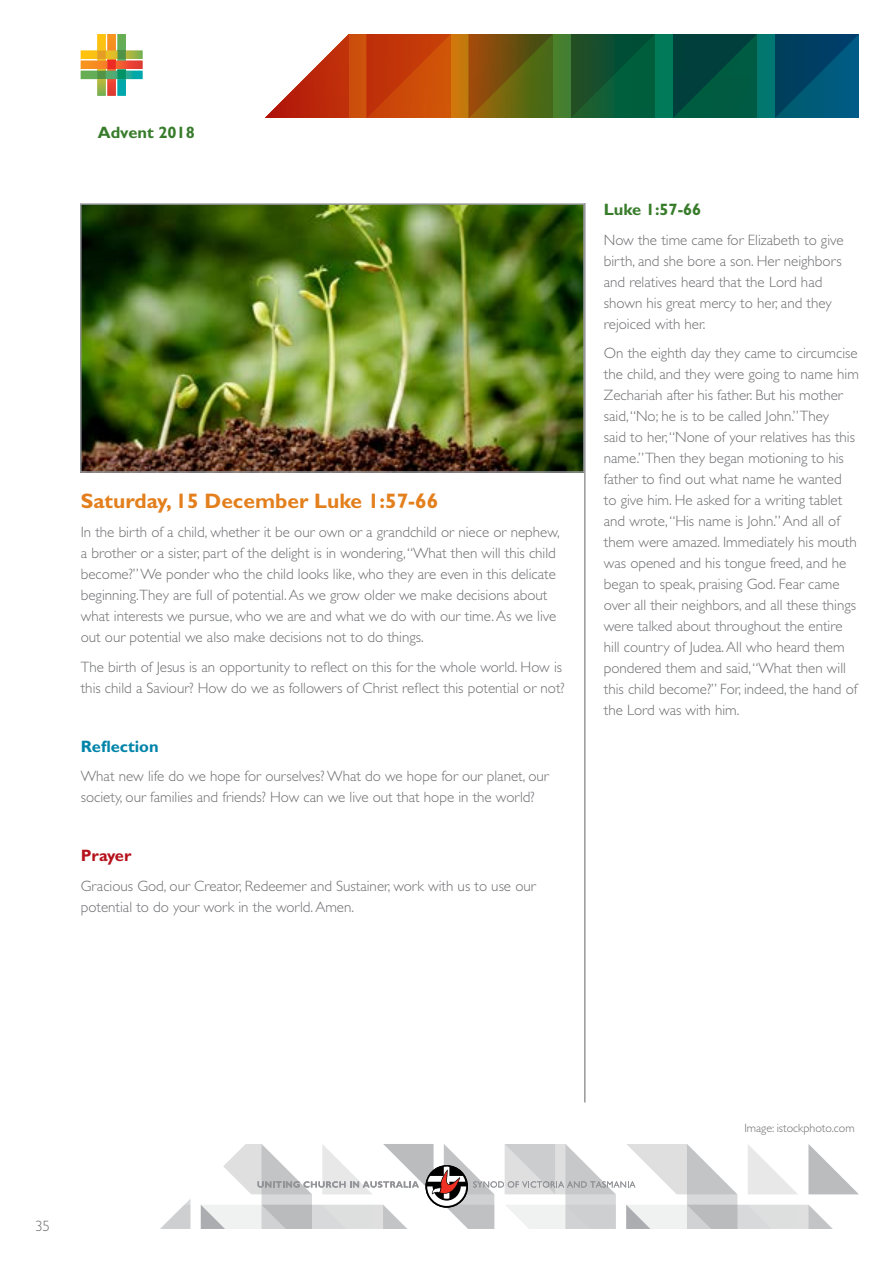
<style>
.page{position:relative;width:893px;height:1263px;background:#fff}
.page>*{position:absolute;margin:0;border:0;box-sizing:border-box;transform-origin:0 0}
.t1{font:700 21px "Gill Sans Std";color:#e37f1c}
.t2{font:700 16.5px "Gill Sans Std";color:#387c2b}
.t3{font:700 16.5px "Gill Sans Std";color:#0084a9}
.t4{font:700 16.5px "Gill Sans Std";color:#b5121b}
.t5{font:300 15px/21px "Gill Sans Std";color:#6d6e71}
.t6{font:300 12px "Gill Sans Std";color:#6d6e71}
</style>
<div class="page">
<hr style="left:585px;top:203px;width:1px;height:899px;background:#636466">
<svg style="left:265px;top:34px;width:510px;height:84px"></svg>
<svg style="left:469px;top:34px;width:84px;height:84px"></svg>
<svg style="left:571px;top:34px;width:84px;height:84px"></svg>
<svg style="left:673px;top:34px;width:84px;height:84px"></svg>
<svg style="left:775px;top:34px;width:84px;height:84px"></svg>
<svg style="left:367px;top:34px;width:84px;height:84px"></svg>
<svg style="left:81px;top:34px;width:61px;height:62px"></svg>
<svg style="left:160px;top:1199px;width:30px;height:30px"></svg>
<svg style="left:201px;top:1144px;width:658px;height:85px"></svg>
<img style="left:83px;top:206px;width:499px;height:264px">
<div style="left:80px;top:203px;width:505px;height:270px;border:2px solid #939598"></div>
<p class="t2" style="left:98px;top:122px;width:99px">Advent 2018</p>
<h1 class="t1" style="left:81px;top:488px;width:359px">Saturday, 15 December Luke 1:57-66</h1>
<p class="t5" style="left:81px;top:522px;width:481px">In the birth of a child, whether it be our own or a grandchild or niece or nephew, a brother or a sister, part of the delight is in wondering, “What then will this child become?” We ponder who the child looks like, who they are even in this delicate beginning.They are full of potential. As we grow older we make decisions about what interests we pursue, who we are and what we do with our time. As we live out our potential we also make decisions not to do things.</p>
<p class="t5" style="left:81px;top:656px;width:485px">The birth of Jesus is an opportunity to reflect on this for the whole world. How is this child a Saviour? How do we as followers of Christ reflect this potential or not?</p>
<p class="t3" style="left:81px;top:736px;width:79px">Reflection</p>
<p class="t5" style="left:81px;top:766px;width:470px">What new life do we hope for ourselves? What do we hope for our planet, our society, our families and friends? How can we live out that hope in the world?</p>
<p class="t4" style="left:81px;top:846px;width:52px">Prayer</p>
<p class="t5" style="left:81px;top:875px;width:456px">Gracious God, our Creator, Redeemer and Sustainer, work with us to use our potential to do your work in the world. Amen.</p>
<p class="t2" style="left:604px;top:200px;width:99px">Luke 1:57-66</p>
<p class="t5" style="left:604px;top:229px;width:241px">Now the time came for Elizabeth to give birth, and she bore a son. Her neighbors and relatives heard that the Lord had shown his great mercy to her, and they rejoiced with her.</p>
<p class="t5" style="left:604px;top:343px;width:257px">On the eighth day they came to circumcise the child, and they were going to name him Zechariah after his father. But his mother said, “No; he is to be called John.” They<br>said to her, “None of your relatives has this name.” Then they began motioning to his father to find out what name he wanted<br>to give him. He asked for a writing tablet and wrote, “His name is John.” And all of them were amazed. Immediately his mouth was opened and his tongue freed, and he began to speak, praising God. Fear came over all their neighbors, and all these things were talked about throughout the entire hill country of Judea. All who heard them pondered them and said, “What then will this child become?” For, indeed, the hand of the Lord was with him.</p>
<p class="t5" style="left:35px;top:1215px;width:16px">35</p>
<p class="t6" style="left:744px;top:1121px;width:112px">Image: istockphoto.com</p>
</div>
